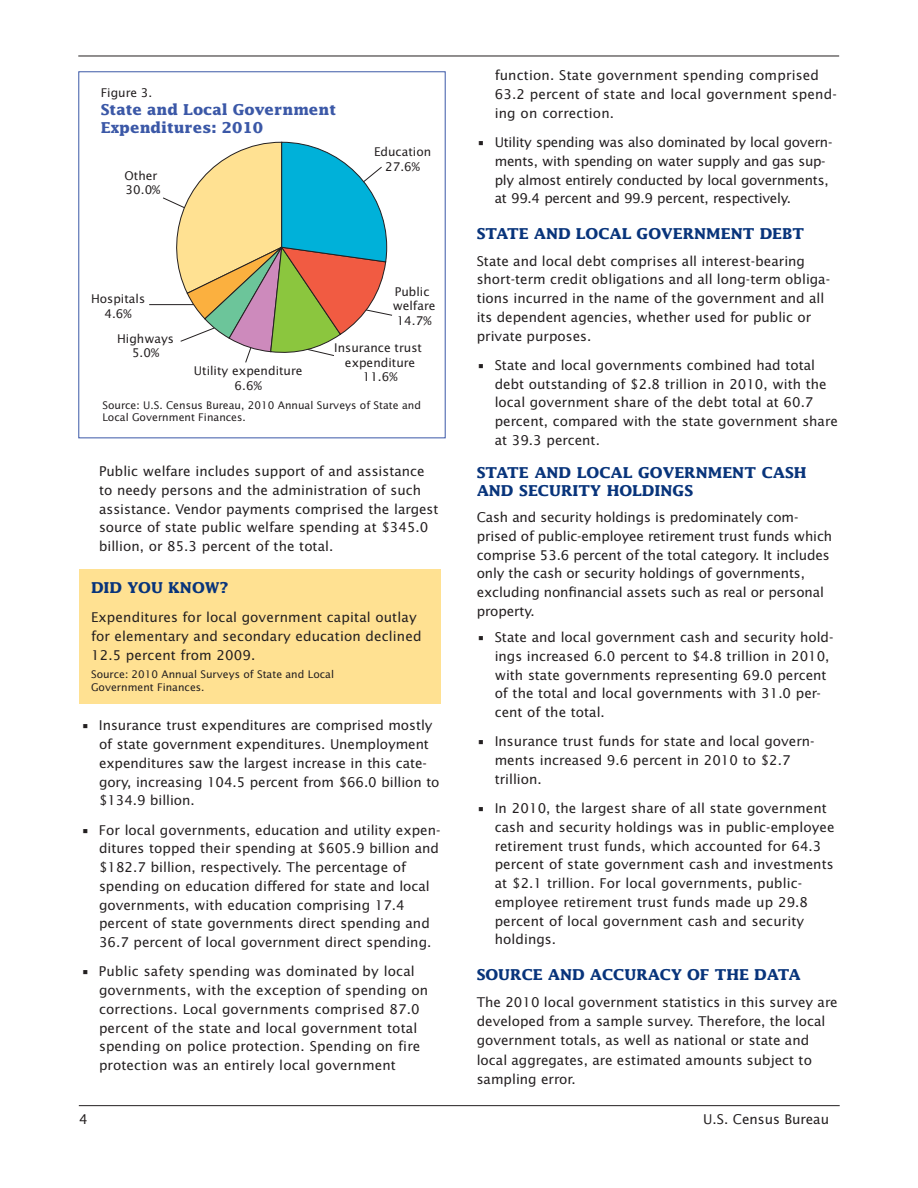
<style>
.page{position:relative;width:918px;height:1188px;background:#fff}
.page>*{position:absolute;margin:0;border:0;box-sizing:border-box;transform-origin:0 0}
.subhead1{font:700 15px "Lucida";color:#08347b}
.bullet{font:700 15px/18px "Lucida";color:#08347b}
.t1{font:700 15px/18px "Lucida";color:#3b58a7}
.Body_text{font:700 15px "Lucida";color:#08347b}
.bullet-2{font:13.5px/18.8px "Lucida Sans";color:#231f20}
.Body_text-2{font:13.5px/18.8px "Lucida Sans";color:#231f20}
.bullet-3{font:13.5px/18.8px "Lucida Sans";letter-spacing:-.02em;color:#231f20}
.t2{font:12px/14.4px "Lucida Sans";color:#231f20;text-align:center}
.Body_text-3{font:10.5px/13.5px "Lucida Sans";color:#231f20}
</style>
<div class="page">
<hr style="left:79px;top:1105px;width:761px;height:1px;background:#231f20">
<hr style="left:78px;top:56px;width:761px;height:1px;background:#231f20">
<div style="left:79px;top:569px;width:361px;height:135px;background:#ffe192"></div>
<svg style="left:149px;top:142px;width:243px;height:221px"></svg>
<p class="t2" style="left:101px;top:85px;width:53px">Figure 3.</p>
<p class="t1" style="left:101px;top:100px;width:237px">State and Local Government<br>Expenditures: 2010</p>
<p class="t2" style="left:125px;top:169px;width:37px;text-align:left">Other<br>30.0%</p>
<p class="t2" style="left:91px;top:292px;width:56px">Hospitals<br>4.6%</p>
<p class="t2" style="left:374px;top:145px;width:59px">Education<br>27.6%</p>
<p class="t2" style="left:393px;top:284px;width:44px">Public welfare<br>14.7%</p>
<p class="t2" style="left:117px;top:332px;width:58px">Highways<br>5.0%</p>
<p class="t2" style="left:194px;top:364px;width:110px">Utility expenditure<br>6.6%</p>
<p class="t2" style="left:334px;top:341px;width:89px">Insurance trust expenditure<br>11.6%</p>
<p class="Body_text-3" style="left:102px;top:399px;width:320px;line-height:12.6px">Source: U.S. Census Bureau, 2010 Annual Surveys of State and<br>Local Government Finances.</p>
<p class="bullet-2" style="left:99px;top:462px;width:341px">Public welfare includes support of and assistance to needy persons and the administration of such assistance. Vendor payments comprised the largest source of state public welfare spending at $345.0 billion, or 85.3 percent of the total.</p>
<p class="Body_text" style="left:91px;top:579px;width:139px">DID YOU KNOW?</p>
<p class="Body_text-2" style="left:91px;top:608px;width:332px">Expenditures for local government capital outlay for elementary and secondary education declined<br>12.5 percent from 2009.</p>
<p class="Body_text-3" style="left:91px;top:667px;width:245px">Source: 2010 Annual Surveys of State and Local<br>Government Finances.</p>
<p class="bullet-2" style="left:99px;top:716px;width:342px;text-indent:-18px">• Insurance trust expenditures are comprised mostly of state government expenditures. Unemployment expenditures saw the largest increase in this cate&shy;gory, increasing 104.5 percent from $66.0 billion to $134.9 billion.</p>
<p class="bullet-2" style="left:99px;top:821px;width:343px;text-indent:-18px">• For local governments, education and utility expen&shy;ditures topped their spending at $605.9 billion and $182.7 billion, respectively. The percentage of spending on education differed for state and local governments, with education comprising 17.4 percent of state governments direct spending and 36.7 percent of local government direct spending.</p>
<p class="bullet-2" style="left:99px;top:962px;width:331px;text-indent:-18px">• Public safety spending was dominated by local governments, with the exception of spending on corrections. Local governments comprised 87.0 percent of the state and local government total spending on police protection. Spending on fire protection was an entirely local government</p>
<p class="bullet-2" style="left:495px;top:66px;width:344px">function. State government spending comprised<br>63.2 percent of state and local government spend&shy;ing on correction.</p>
<p class="bullet-3" style="left:495px;top:133px;width:339px;text-indent:-18px">• Utility spending was also dominated by local govern&shy;ments, with spending on water supply and gas sup&shy;ply almost entirely conducted by local governments, at 99.4 percent and 99.9 percent, respectively.</p>
<p class="subhead1" style="left:477px;top:225px;width:329px">STATE AND LOCAL GOVERNMENT DEBT</p>
<p class="Body_text-2" style="left:477px;top:251px;width:355px">State and local debt comprises all interest-bearing short-term credit obligations and all long-term obliga&shy;tions incurred in the name of the government and all its dependent agencies, whether used for public or private purposes.</p>
<p class="bullet-2" style="left:495px;top:356px;width:345px;text-indent:-18px">• State and local governments combined had total debt outstanding of $2.8 trillion in 2010, with the local government share of the debt total at 60.7 percent, compared with the state government share at 39.3 percent.</p>
<p class="bullet" style="left:477px;top:463px;width:331px">STATE AND LOCAL GOVERNMENT CASH<br>AND SECURITY HOLDINGS</p>
<p class="Body_text-2" style="left:477px;top:508px;width:357px">Cash and security holdings is predominately com&shy;prised of public-employee retirement trust funds which comprise 53.6 percent of the total category. It includes only the cash or security holdings of governments, excluding nonfinancial assets such as real or personal property.</p>
<p class="bullet-2" style="left:495px;top:628px;width:340px;text-indent:-18px">• State and local government cash and security hold&shy;ings increased 6.0 percent to $4.8 trillion in 2010, with state governments representing 69.0 percent of the total and local governments with 31.0 per&shy;cent of the total.</p>
<p class="bullet-2" style="left:495px;top:732px;width:321px;text-indent:-18px">• Insurance trust funds for state and local govern&shy;ments increased 9.6 percent in 2010 to $2.7 trillion.</p>
<p class="bullet-2" style="left:495px;top:799px;width:342px;text-indent:-18px">• In 2010, the largest share of all state government cash and security holdings was in public-employee retirement trust funds, which accounted for 64.3 percent of state government cash and investments at $2.1 trillion. For local governments, public&shy;employee retirement trust funds made up 29.8 percent of local government cash and security holdings.</p>
<p class="subhead1" style="left:477px;top:966px;width:325px">SOURCE AND ACCURACY OF THE DATA</p>
<p class="Body_text-2" style="left:477px;top:993px;width:363px;line-height:19.2px">The 2010 local government statistics in this survey are developed from a sample survey. Therefore, the local government totals, as well as national or state and local aggregates, are estimated amounts subject to sampling error.</p>
<p class="bullet-2" style="left:79px;top:1110px;width:10px">4</p>
<p class="bullet-2" style="left:703px;top:1110px;width:127px">U.S. Census Bureau</p>
</div>
